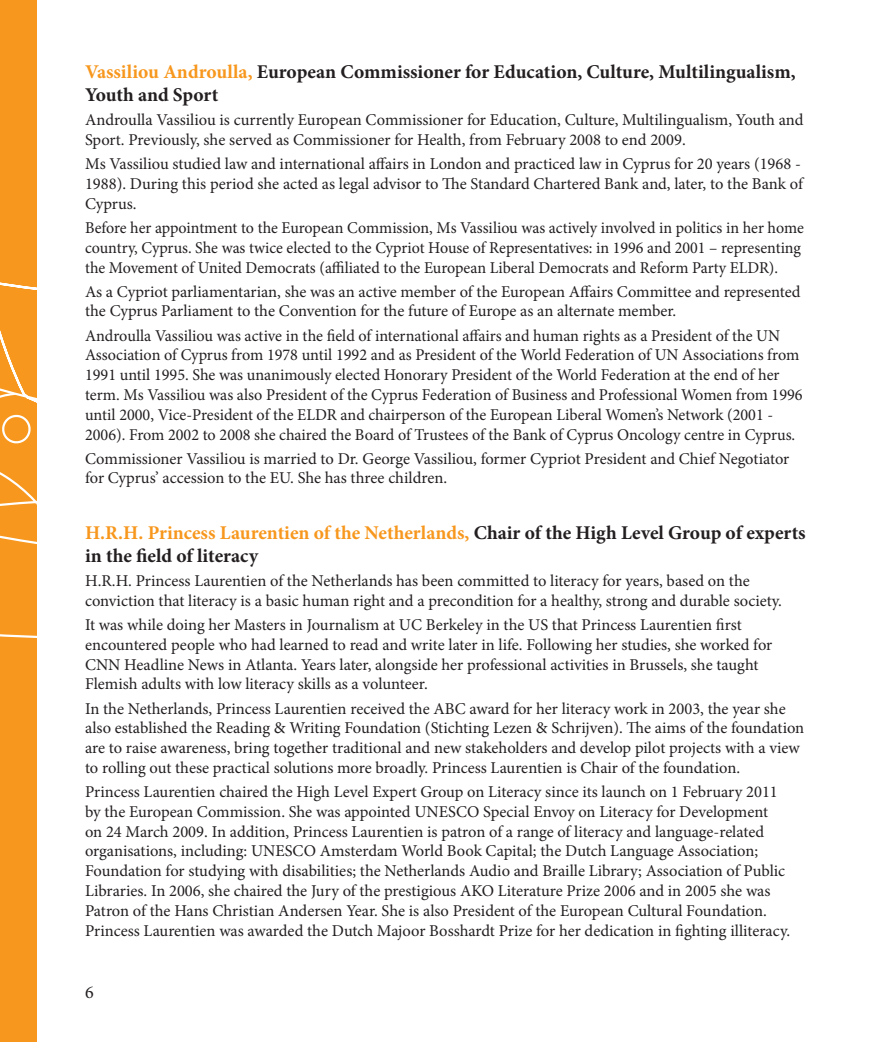
<style>
.page{position:relative;width:893px;height:1042px;background:#fff}
.page>*{position:absolute;margin:0;border:0;box-sizing:border-box;transform-origin:0 0}
.t1{font:700 19.5px/23.4px "Minion Pro";color:#231f20}
.t2{font:18px "Minion Pro";color:#231f20}
.t3{font:16.5px/19.8px "Minion Pro";color:#231f20}
.s1{color:#f7971d}
</style>
<div class="page">
<div style="left:0;top:0;width:37px;height:1042px;background:#f7971d"></div>
<svg style="left:0;top:282px;width:37px;height:356px"></svg>
<p class="t1" style="left:85px;top:60px;width:712px"><span class="s1">Vassiliou Androulla,</span> European Commissioner for Education, Culture, Multilingualism,<br>Youth and Sport</p>
<p class="t3" style="left:85px;top:110px;width:720px">Androulla Vassiliou is currently European Commissioner for Education, Culture, Multilingualism, Youth and<br>Sport. Previously, she served as Commissioner for Health, from February 2008 to end 2009.</p>
<p class="t3" style="left:85px;top:154px;width:719px;text-align:justify">Ms Vassiliou studied law and international affairs in London and practiced law in Cyprus for 20 years (1968 - 1988). During this period she acted as legal advisor to The Standard Chartered Bank and, later, to the Bank of Cyprus.</p>
<p class="t3" style="left:85px;top:218px;width:720px">Before her appointment to the European Commission, Ms Vassiliou was actively involved in politics in her home country, Cyprus. She was twice elected to the Cypriot House of Representatives: in 1996 and 2001 – representing the Movement of United Democrats (affiliated to the European Liberal Democrats and Reform Party ELDR).</p>
<p class="t3" style="left:85px;top:281px;width:717px">As a Cypriot parliamentarian, she was an active member of the European Affairs Committee and represented the Cyprus Parliament to the Convention for the future of Europe as an alternate member.</p>
<p class="t3" style="left:85px;top:325px;width:719px">Androulla Vassiliou was active in the field of international affairs and human rights as a President of the UN Association of Cyprus from 1978 until 1992 and as President of the World Federation of UN Associations from 1991 until 1995. She was unanimously elected Honorary President of the World Federation at the end of her term. Ms Vassiliou was also President of the Cyprus Federation of Business and Professional Women from 1996 until 2000, Vice-President of the ELDR and chairperson of the European Liberal Women’s Network (2001 - 2006). From 2002 to 2008 she chaired the Board of Trustees of the Bank of Cyprus Oncology centre in Cyprus.</p>
<p class="t3" style="left:85px;top:448px;width:706px">Commissioner Vassiliou is married to Dr. George Vassiliou, former Cypriot President and Chief Negotiator for Cyprus’ accession to the EU. She has three children.</p>
<p class="t1" style="left:85px;top:520px;width:722px"><span class="s1">H.R.H. Princess Laurentien of the Netherlands,</span> Chair of the High Level Group of experts in the field of literacy</p>
<p class="t3" style="left:85px;top:571px;width:698px">H.R.H. Princess Laurentien of the Netherlands has been committed to literacy for years, based on the conviction that literacy is a basic human right and a precondition for a healthy, strong and durable society.</p>
<p class="t3" style="left:85px;top:615px;width:689px">It was while doing her Masters in Journalism at UC Berkeley in the US that Princess Laurentien first encountered people who had learned to read and write later in life. Following her studies, she worked for CNN Headline News in Atlanta. Years later, alongside her professional activities in Brussels, she taught Flemish adults with low literacy skills as a volunteer.</p>
<p class="t3" style="left:85px;top:698px;width:721px">In the Netherlands, Princess Laurentien received the ABC award for her literacy work in 2003, the year she also established the Reading &amp; Writing Foundation (Stichting Lezen &amp; Schrijven). The aims of the foundation are to raise awareness, bring together traditional and new stakeholders and develop pilot projects with a view to rolling out these practical solutions more broadly. Princess Laurentien is Chair of the foundation.</p>
<p class="t3" style="left:85px;top:782px;width:707px">Princess Laurentien chaired the High Level Expert Group on Literacy since its launch on 1 February 2011 by the European Commission. She was appointed UNESCO Special Envoy on Literacy for Development<br>on 24 March 2009. In addition, Princess Laurentien is patron of a range of literacy and language-related organisations, including: UNESCO Amsterdam World Book Capital; the Dutch Language Association; Foundation for studying with disabilities; the Netherlands Audio and Braille Library; Association of Public Libraries. In 2006, she chaired the Jury of the prestigious AKO Literature Prize 2006 and in 2005 she was Patron of the Hans Christian Andersen Year. She is also President of the European Cultural Foundation.<br>Princess Laurentien was awarded the Dutch Majoor Bosshardt Prize for her dedication in fighting illiteracy.</p>
<p class="t2" style="left:85px;top:980px;width:10px">6</p>
</div>
